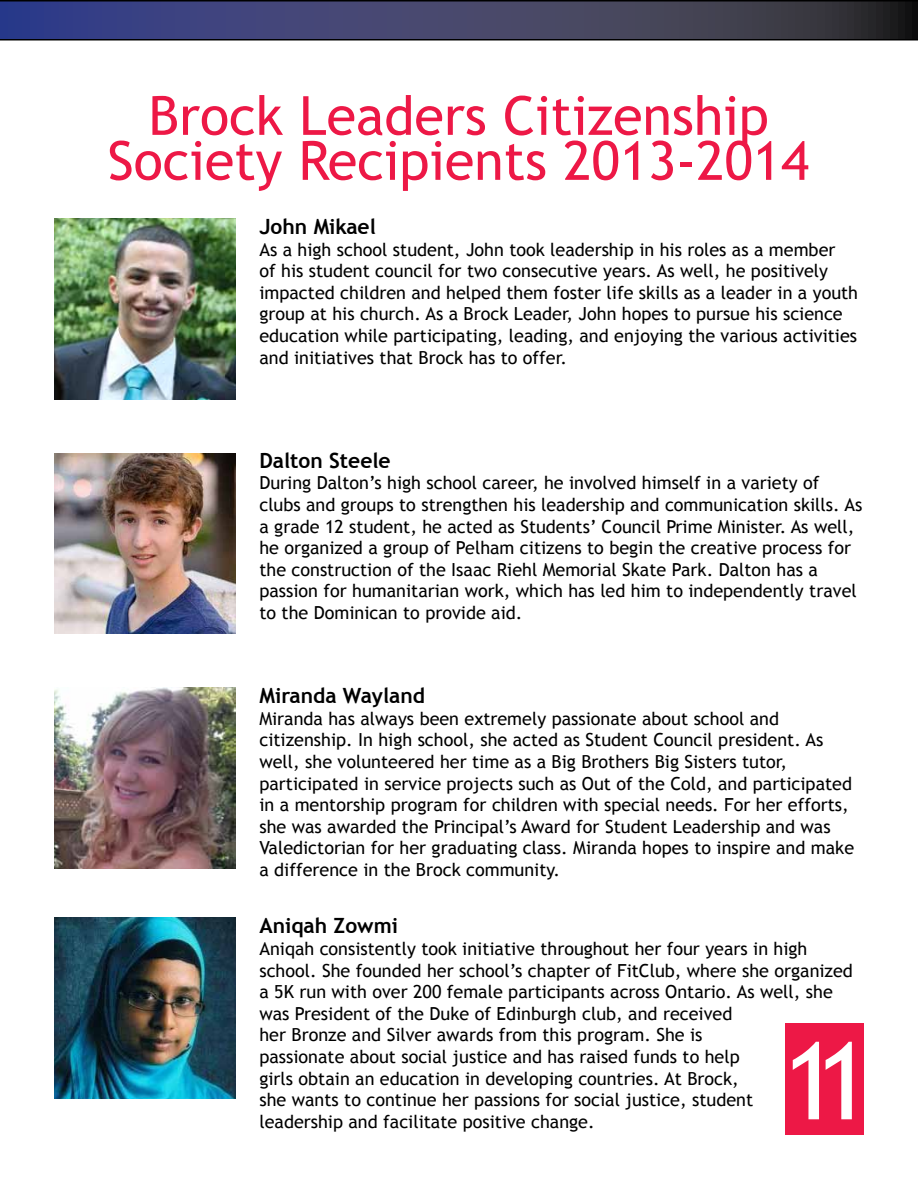
<style>
.page{position:relative;width:918px;height:1188px;background:#fff}
.page>*{position:absolute;margin:0;border:0;box-sizing:border-box;transform-origin:0 0}
.t1{font:108px "Trebuchet MS";color:#fff}
.t2{font:54px/45px "Trebuchet MS";color:#ed1846;text-align:center}
.t3{font:700 21px "Trebuchet MS";color:#000}
.t4{font:18px/21.6px "Trebuchet MS";color:#000}
</style>
<div class="page">
<svg style="left:0;top:0;width:918px;height:40px;background:#3a3c5f"></svg>
<div style="left:786px;top:1023px;width:78px;height:111px;background:#ed1846"></div>
<img style="left:54px;top:219px;width:181px;height:180px">
<img style="left:54px;top:453px;width:182px;height:181px">
<img style="left:54px;top:688px;width:181px;height:180px">
<img style="left:54px;top:918px;width:182px;height:181px">
<h2 class="t2" style="left:108px;top:94px;width:703px">Brock Leaders Citizenship<br>Society Recipients 2013-2014</h2>
<p class="t3" style="left:259px;top:213px;width:118px">John Mikael</p>
<p class="t4" style="left:259px;top:239px;width:600px">As a high school student, John took leadership in his roles as a member<br>of his student council for two consecutive years. As well, he positively impacted children and helped them foster life skills as a leader in a youth group at his church. As a Brock Leader, John hopes to pursue his science education while participating, leading, and enjoying the various activities and initiatives that Brock has to offer.</p>
<p class="t3" style="left:259px;top:447px;width:133px">Dalton Steele</p>
<p class="t4" style="left:259px;top:473px;width:604px">During Dalton’s high school career, he involved himself in a variety of clubs and groups to strengthen his leadership and communication skills. As a grade 12 student, he acted as Students’ Council Prime Minister. As well, he organized a group of Pelham citizens to begin the creative process for the construction of the Isaac Riehl Memorial Skate Park. Dalton has a passion for humanitarian work, which has led him to independently travel to the Dominican to provide aid.</p>
<p class="t3" style="left:259px;top:683px;width:167px">Miranda Wayland</p>
<p class="t4" style="left:259px;top:708px;width:596px">Miranda has always been extremely passionate about school and citizenship. In high school, she acted as Student Council president. As well, she volunteered her time as a Big Brothers Big Sisters tutor, participated in service projects such as Out of the Cold, and participated in a mentorship program for children with special needs. For her efforts, she was awarded the Principal’s Award for Student Leadership and was Valedictorian for her graduating class. Miranda hopes to inspire and make a difference in the Brock community.</p>
<p class="t3" style="left:259px;top:913px;width:140px">Aniqah Zowmi</p>
<p class="t4" style="left:259px;top:938px;width:595px">Aniqah consistently took initiative throughout her four years in high school. She founded her school’s chapter of FitClub, where she organized a 5K run with over 200 female participants across Ontario. As well, she was President of the Duke of Edinburgh club, and received<br>her Bronze and Silver awards from this program. She is<br>passionate about social justice and has raised funds to help<br>girls obtain an education in developing countries. At Brock,<br>she wants to continue her passions for social justice, student<br>leadership and facilitate positive change.</p>
<h1 class="t1" style="left:782px;top:1017px;width:91px">11</h1>
</div>
